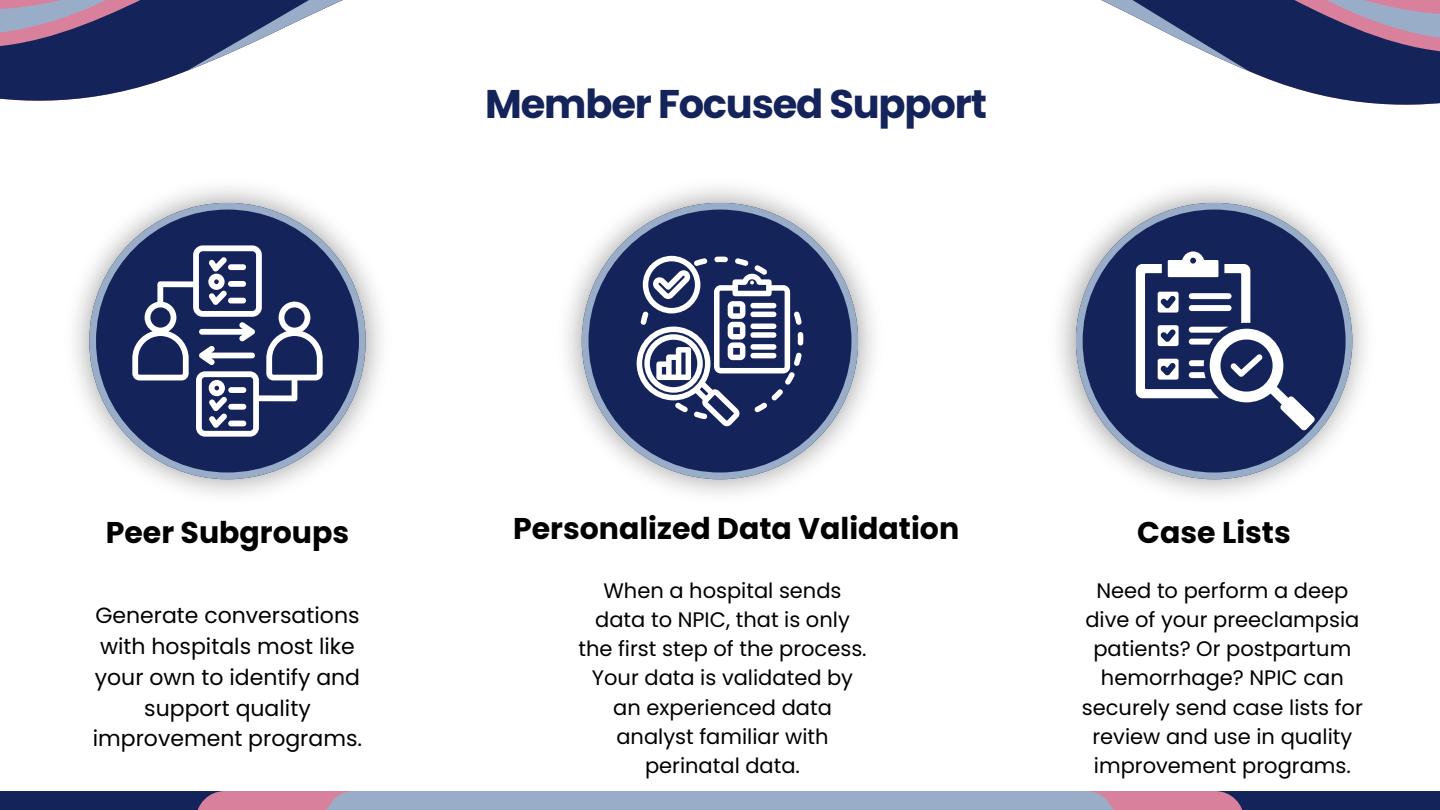
<style>
.page{position:relative;width:1440px;height:810px;background:#fff}
.page>*{position:absolute;margin:0;border:0;box-sizing:border-box;transform-origin:0 0}
.t1{font:700 40px "Poppins";letter-spacing:-.03em;color:#14245a}
.t2{font:700 30px "Poppins";color:#000}
.t3{font:22px/30.8px "Poppins";color:#000;text-align:center}
.t4{font:21px/29.2px "Poppins";color:#000;text-align:center}
</style>
<div class="page">
<svg style="left:89px;top:203px;width:277px;height:276px"></svg>
<img style="left:566px;top:187px;width:308px;height:308px">
<svg style="left:582px;top:203px;width:276px;height:276px"></svg>
<svg style="left:1076px;top:203px;width:276px;height:276px"></svg>
<div style="left:0;top:791px;width:1440px;height:19px;background:#14245a"></div>
<div style="left:196px;top:791px;width:1048px;height:19px;background:#d9809d"></div>
<div style="left:325px;top:791px;width:790px;height:19px;background:#9aadc8"></div>
<svg style="left:1248px;top:71px;width:192px;height:34px;fill:#14245a"></svg>
<svg style="left:1101px;top:0;width:339px;height:71px"></svg>
<svg style="left:0;top:71px;width:187px;height:30px;fill:#14245a"></svg>
<svg style="left:0;top:0;width:343px;height:71px"></svg>
<svg style="left:132px;top:245px;width:191px;height:192px"></svg>
<svg style="left:1136px;top:251px;width:179px;height:180px"></svg>
<svg style="left:637px;top:256px;width:166px;height:170px"></svg>
<p class="t1" style="left:485px;top:76px;width:503px">Member Focused Support</p>
<p class="t2" style="left:106px;top:512px;width:245px">Peer Subgroups</p>
<p class="t2" style="left:513px;top:507px;width:448px">Personalized Data Validation</p>
<h1 class="t2" style="left:1137px;top:512px;width:155px">Case Lists</h1>
<p class="t3" style="left:93px;top:600px;width:271px">Generate conversations with hospitals most like your own to identify and support quality improvement programs.</p>
<p class="t4" style="left:578px;top:576px;width:290px">When a hospital sends data to NPIC, that is only the first step of the process.<br>Your data is validated by an experienced data analyst familiar with perinatal data.</p>
<h2 class="t4" style="left:1082px;top:576px;width:282px">Need to perform a deep dive of your preeclampsia patients? Or postpartum hemorrhage? NPIC can securely send case lists for review and use in quality improvement programs.</h2>
</div>
